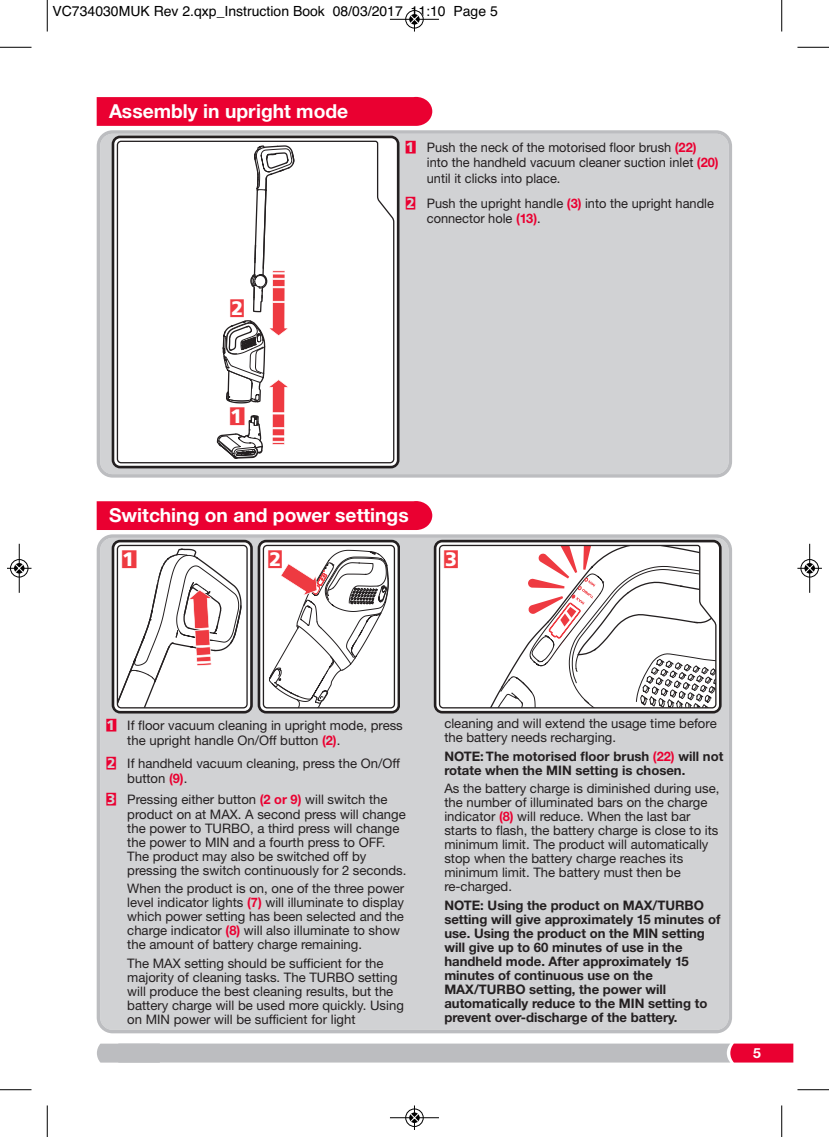
<style>
.page{position:relative;width:829px;height:1137px;background:#fff}
.page>*{position:absolute;margin:0;border:0;box-sizing:border-box;transform-origin:0 0}
.t1{font:19.6px "Project Font";color:#ee3a41}
.t2{font:700 19.25px "Helvetica Neue CE";color:#fff}
.t3{font:14px "Helvetica";color:#000}
.t4{font:700 14px "Helvetica Neue CE";color:#fff}
.t5{font:13.12px/14px "Helvetica Neue";color:#231f20}
.t6{font:700 13.12px/14px "Helvetica Neue CE";color:#231f20}
.s1{font-family:"Project Font";font-size:14px;color:#ea0031}
.s2{font-family:"Helvetica Neue CE";font-weight:700;color:#ea0031}
.s3{color:#ea0031}
</style>
<div class="page">
<svg style="left:97px;top:1043px;width:696px;height:19px;background:#c2afb6"></svg>
<div style="left:97px;top:130px;width:635px;height:347px;background:#d1d2d4"></div>
<svg style="left:97px;top:97px;width:335px;height:29px;background:#ea0434"></svg>
<div style="left:97px;top:534px;width:635px;height:499px;background:#d1d2d4"></div>
<div style="left:97px;top:501px;width:335px;height:29px;background:#ea0031"></div>
<svg style="left:112px;top:539px;width:287px;height:174px"></svg>
<div style="left:263px;top:544px;width:132px;height:164px;border:1px solid #231f20;border-radius:4px"></div>
<svg style="left:434px;top:539px;width:287px;height:174px"></svg>
<svg style="left:438px;top:544px;width:279px;height:165px"></svg>
<svg style="left:471px;top:545px;width:245px;height:163px"></svg>
<svg style="left:112px;top:136px;width:287px;height:332px"></svg>
<svg style="left:116px;top:140px;width:279px;height:324px"></svg>
<svg style="left:205px;top:136px;width:90px;height:332px"></svg>
<hr style="left:47px;top:0;width:1px;height:32px;background:#000">
<hr style="left:0;top:47px;width:32px;height:1px;background:#000">
<hr style="left:781px;top:0;width:1px;height:32px;background:#000">
<hr style="left:797px;top:47px;width:32px;height:1px;background:#000">
<hr style="left:47px;top:1105px;width:1px;height:31px;background:#000">
<hr style="left:0;top:1089px;width:32px;height:1px;background:#000">
<hr style="left:781px;top:1105px;width:1px;height:31px;background:#000">
<hr style="left:797px;top:1089px;width:32px;height:1px;background:#000">
<div style="left:405px;top:10px;width:19px;height:19px;border:1px solid #fff;border-radius:50%"></div>
<hr style="left:390px;top:19px;width:49px;height:1px;background:#000">
<div style="left:405px;top:10px;width:18px;height:18px;border:1px solid #000;border-radius:50%"></div>
<svg style="left:410px;top:7px;width:9px;height:25px"></svg>
<div style="left:405px;top:1108px;width:19px;height:18px;border:1px solid #fff;border-radius:50%"></div>
<hr style="left:390px;top:1117px;width:49px;height:1px;background:#000">
<div style="left:405px;top:1108px;width:18px;height:18px;border:1px solid #000;border-radius:50%"></div>
<svg style="left:410px;top:1105px;width:9px;height:24px"></svg>
<div style="left:10px;top:559px;width:19px;height:18px;border:1px solid #fff;border-radius:50%"></div>
<hr style="left:19px;top:543px;width:1px;height:49px;background:#000">
<div style="left:10px;top:559px;width:18px;height:18px;border:1px solid #000;border-radius:50%"></div>
<div style="left:14px;top:563px;width:10px;height:10px;background:#000;border-radius:50%"></div>
<svg style="left:7px;top:563px;width:25px;height:9px"></svg>
<div style="left:800px;top:559px;width:19px;height:18px;border:1px solid #fff;border-radius:50%"></div>
<hr style="left:809px;top:543px;width:1px;height:49px;background:#000">
<div style="left:800px;top:559px;width:18px;height:18px;border:1px solid #000;border-radius:50%"></div>
<div style="left:804px;top:563px;width:11px;height:10px;background:#000;border-radius:50%"></div>
<svg style="left:797px;top:563px;width:25px;height:9px"></svg>
<p class="t3" style="left:52px;top:3px;width:447px">VC734030MUK Rev 2.qxp_Instruction Book 08/03/2017 11:10 Page 5</p>
<h2 class="t2" style="left:109px;top:104px;width:241px">Assembly in upright mode</h2>
<h1 class="t1" style="left:229px;top:300px;width:18px">2</h1>
<h1 class="t1" style="left:229px;top:408px;width:19px">1</h1>
<p class="t5" style="left:427px;top:141px;width:293px;line-height:15.4px;text-indent:-22px"><span class="s1">1</span> Push the neck of the motorised floor brush <span class="s2">(22) </span>into the handheld vacuum cleaner suction inlet <span class="s2">(20) </span>until it clicks into place.</p>
<p class="t5" style="left:427px;top:196px;width:289px;line-height:15.2px;text-indent:-22px"><span class="s1">2</span> Push the upright handle <span class="s2">(3)</span> into the upright handle connector hole <span class="s2">(13)</span>.</p>
<h2 class="t2" style="left:109px;top:508px;width:301px">Switching on and power settings</h2>
<h1 class="t1" style="left:121px;top:551px;width:19px">1</h1>
<h1 class="t1" style="left:267px;top:551px;width:18px">2</h1>
<h1 class="t1" style="left:443px;top:551px;width:18px">3</h1>
<p class="t5" style="left:127px;top:719px;width:277px;line-height:15px;text-indent:-22px"><span class="s1">1</span> If floor vacuum cleaning in upright mode, press the upright handle On/Off button <span class="s2">(2)</span>.</p>
<p class="t5" style="left:127px;top:757px;width:274px;line-height:15px;text-indent:-22px"><span class="s1">2</span> If handheld vacuum cleaning, press the On/Off button <span class="s2">(9)</span>.</p>
<p class="t5" style="left:127px;top:794px;width:281px;text-indent:-22px"><span class="s1">3</span> Pressing either button <span class="s2">(2 or 9)</span> will switch the product on at MAX. A second press will change the power to TURBO, a third press will change the power to MIN and a fourth press to OFF.<br>The product may also be switched off by pressing the switch continuously for 2 seconds.</p>
<p class="t5" style="left:127px;top:882px;width:278px">When the product is on, one of the three power level indicator lights <span class="s2">(7)</span> will illuminate to display which power setting has been selected and the charge indicator <span class="s2">(8)</span> will also illuminate to show the amount of battery charge remaining.</p>
<p class="t5" style="left:127px;top:956px;width:278px">The MAX setting should be sufficient for the majority of cleaning tasks. The TURBO setting will produce the best cleaning results, but the battery charge will be used more quickly. Using on MIN power will be sufficient for light</p>
<p class="t5" style="left:444px;top:717px;width:274px">cleaning and will extend the usage time before the battery needs recharging.</p>
<p class="t6" style="left:444px;top:750px;width:280px">NOTE: The motorised floor brush <span class="s3">(22)</span> will not rotate when the MIN setting is chosen.</p>
<p class="t5" style="left:444px;top:782px;width:277px">As the battery charge is diminished during use, the number of illuminated bars on the charge indicator <span class="s2">(8)</span> will reduce. When the last bar starts to flash, the battery charge is close to its minimum limit. The product will automatically stop when the battery charge reaches its minimum limit. The battery must then be re-charged.</p>
<p class="t6" style="left:444px;top:899px;width:277px">NOTE: Using the product on MAX/TURBO setting will give approximately 15 minutes of use. Using the product on the MIN setting will give up to 60 minutes of use in the handheld mode. After approximately 15 minutes of continuous use on the MAX/TURBO setting, the power will automatically reduce to the MIN setting to prevent over-discharge of the battery.</p>
<p class="t4" style="left:753px;top:1047px;width:9px">5</p>
</div>
